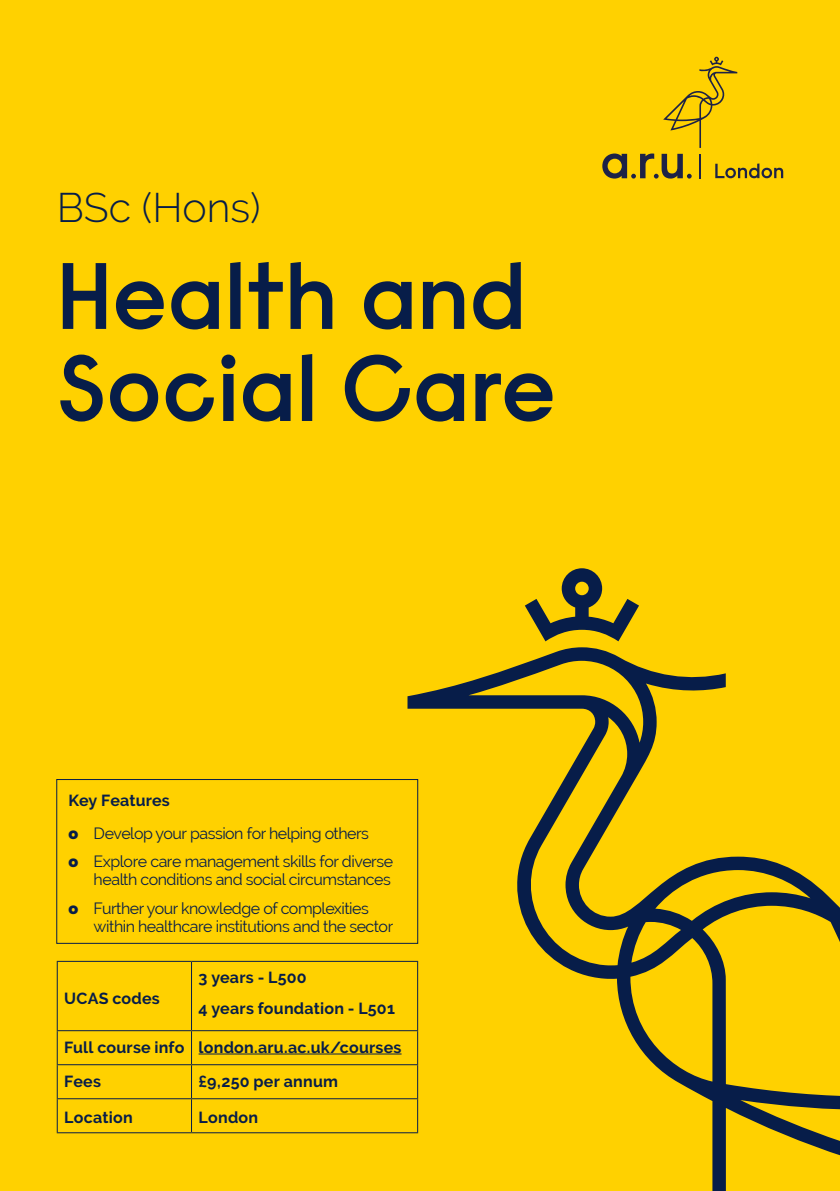
<style>
.page{position:relative;width:840px;height:1191px;background:#fff}
.page>*{position:absolute;margin:0;border:0;box-sizing:border-box;transform-origin:0 0}
.t1{font:600 94px/92px "ARU Raisonne";color:#071d49}
.t2{font:300 41px "Raleway";color:#071d49}
.t3{font:16px/18px "Raleway";letter-spacing:-.03em;color:#071d49}
.t4{font:700 16px/30px "Raleway";letter-spacing:.015em;color:#071d49}
.s1{font-weight:700}
.s2{font-weight:900}
</style>
<div class="page">
<div style="left:0;top:0;width:839px;height:1191px;background:#ffd100"></div>
<svg style="left:602px;top:57px;width:180px;height:122px"></svg>
<div style="left:56px;top:779px;width:362px;height:164px;border:1px solid #071d49"></div>
<svg style="left:407px;top:647px;width:432px;height:544px"></svg>
<svg style="left:525px;top:568px;width:113px;height:73px"></svg>
<hr style="left:57px;top:962px;width:1px;height:68px;background:#071d49">
<hr style="left:57px;top:961px;width:134px;height:1px;background:#071d49">
<hr style="left:191px;top:962px;width:1px;height:68px;background:#071d49">
<hr style="left:191px;top:961px;width:227px;height:1px;background:#071d49">
<hr style="left:417px;top:962px;width:1px;height:68px;background:#071d49">
<hr style="left:57px;top:1031px;width:1px;height:33px;background:#071d49">
<hr style="left:57px;top:1065px;width:1px;height:33px;background:#071d49">
<hr style="left:57px;top:1030px;width:134px;height:1px;background:#071d49">
<hr style="left:57px;top:1064px;width:134px;height:1px;background:#071d49">
<hr style="left:191px;top:1031px;width:1px;height:33px;background:#071d49">
<hr style="left:191px;top:1065px;width:1px;height:33px;background:#071d49">
<hr style="left:191px;top:1030px;width:227px;height:1px;background:#071d49">
<hr style="left:417px;top:1031px;width:1px;height:33px;background:#071d49">
<hr style="left:417px;top:1065px;width:1px;height:33px;background:#071d49">
<hr style="left:191px;top:1064px;width:227px;height:1px;background:#071d49">
<hr style="left:57px;top:1099px;width:1px;height:33px;background:#071d49">
<hr style="left:57px;top:1098px;width:134px;height:1px;background:#071d49">
<hr style="left:57px;top:1132px;width:134px;height:1px;background:#071d49">
<hr style="left:191px;top:1099px;width:1px;height:33px;background:#071d49">
<hr style="left:191px;top:1098px;width:227px;height:1px;background:#071d49">
<hr style="left:417px;top:1099px;width:1px;height:33px;background:#071d49">
<hr style="left:191px;top:1132px;width:227px;height:1px;background:#071d49">
<hr style="left:198px;top:1053px;width:203px;height:1px;background:#071d49">
<h2 class="t2" style="left:57px;top:184px;width:205px">BSc (Hons)</h2>
<h1 class="t1" style="left:57px;top:248px;width:500px">Health and<br>Social Care</h1>
<p class="t3" style="left:69px;top:784px;width:302px;line-height:33px"><span class="s1">Key Features<br></span><span class="s2">o</span> Develop your passion for helping others</p>
<p class="t3" style="left:69px;top:852px;width:326px;text-align:right"><span class="s2">o</span> Explore care management skills for diverse health conditions and social circumstances</p>
<p class="t3" style="left:94px;top:898px;width:301px;text-indent:-25px"><span class="s2">o</span> Further your knowledge of complexities within healthcare institutions and the sector</p>
<p class="t4" style="left:198px;top:963px;width:198px">3 years - L500<br>4 years foundation - L501</p>
<p class="t4" style="left:64px;top:1030px;width:338px;line-height:34px">Full course info london.aru.ac.uk/courses<br>Fees</p>
<p class="t4" style="left:64px;top:983px;width:97px">UCAS codes</p>
<p class="t4" style="left:198px;top:1066px;width:141px">£9,250 per annum</p>
<p class="t4" style="left:64px;top:1102px;width:70px">Location</p>
<p class="t4" style="left:198px;top:1102px;width:61px">London</p>
</div>
